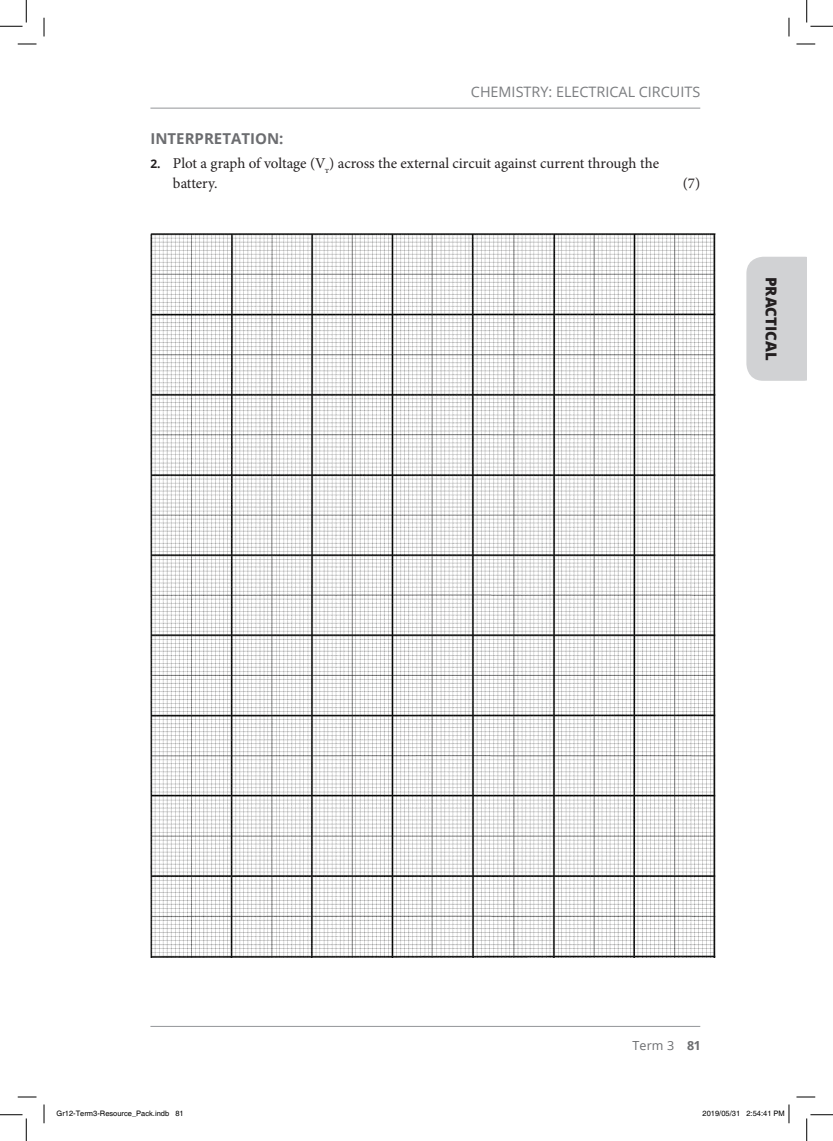
<style>
.page{position:relative;width:833px;height:1141px;background:#fff}
.page>*{position:absolute;margin:0;border:0;box-sizing:border-box;transform-origin:0 0}
.t1{font:15px/20px "Minion Pro";color:#231f20}
.t2{font:700 15px "Open Sans";color:#6c6d70}
.t3{font:800 15px "Open Sans";color:#231f20}
.t4{font:14.38px "Open Sans";color:#7a7c7f}
.t5{font:12.5px "Open Sans";color:#6c6d70}
.t6{font:7.5px "Helvetica";color:#000}
.s1{font-family:"Open Sans";font-weight:700;font-size:11.88px}
.s2{font-weight:700}
</style>
<div class="page">
<hr style="left:150px;top:108px;width:549px;height:1px;background:#939598">
<hr style="left:150px;top:1025px;width:549px;height:1px;background:#939598">
<div style="left:746px;top:257px;width:60px;height:124px;background:#d1d2d4"></div>
<img style="left:150px;top:234px;width:564px;height:723px">
<svg style="left:18px;top:43px;width:18px;height:2px"></svg>
<svg style="left:796px;top:43px;width:18px;height:2px"></svg>
<svg style="left:18px;top:1096px;width:18px;height:1px"></svg>
<svg style="left:796px;top:1096px;width:18px;height:1px"></svg>
<svg style="left:43px;top:18px;width:2px;height:18px"></svg>
<svg style="left:43px;top:1104px;width:2px;height:19px"></svg>
<svg style="left:788px;top:18px;width:1px;height:18px"></svg>
<svg style="left:0;top:0;width:27px;height:27px"></svg>
<svg style="left:0;top:1114px;width:27px;height:26px"></svg>
<svg style="left:806px;top:0;width:26px;height:27px"></svg>
<svg style="left:806px;top:1114px;width:26px;height:26px"></svg>
<svg style="left:788px;top:1104px;width:1px;height:19px"></svg>
<p class="t4" style="left:470px;top:82px;width:231px">CHEMISTRY: ELECTRICAL CIRCUITS</p>
<p class="t2" style="left:150px;top:128px;width:134px">INTERPRETATION:</p>
<p class="t1" style="left:173px;top:153px;width:487px;text-indent:-23px"><span class="s1">2.</span> Plot a graph of voltage (V<sub>T</sub>) across the external circuit against current through the battery.</p>
<p class="t1" style="left:682px;top:173px;width:19px">(7)</p>
<p class="t3" style="left:782px;top:277px;width:85px;rotate:90deg">PRACTICAL</p>
<p class="t5" style="left:632px;top:1036px;width:69px">Term 3 <span class="s2">81</span></p>
<p class="t6" style="left:56px;top:1108px;width:129px">Gr12-Term3-Resource_Pack.indb 81</p>
<p class="t6" style="left:702px;top:1108px;width:84px">2019/05/31 2:54:41 PM</p>
</div>
